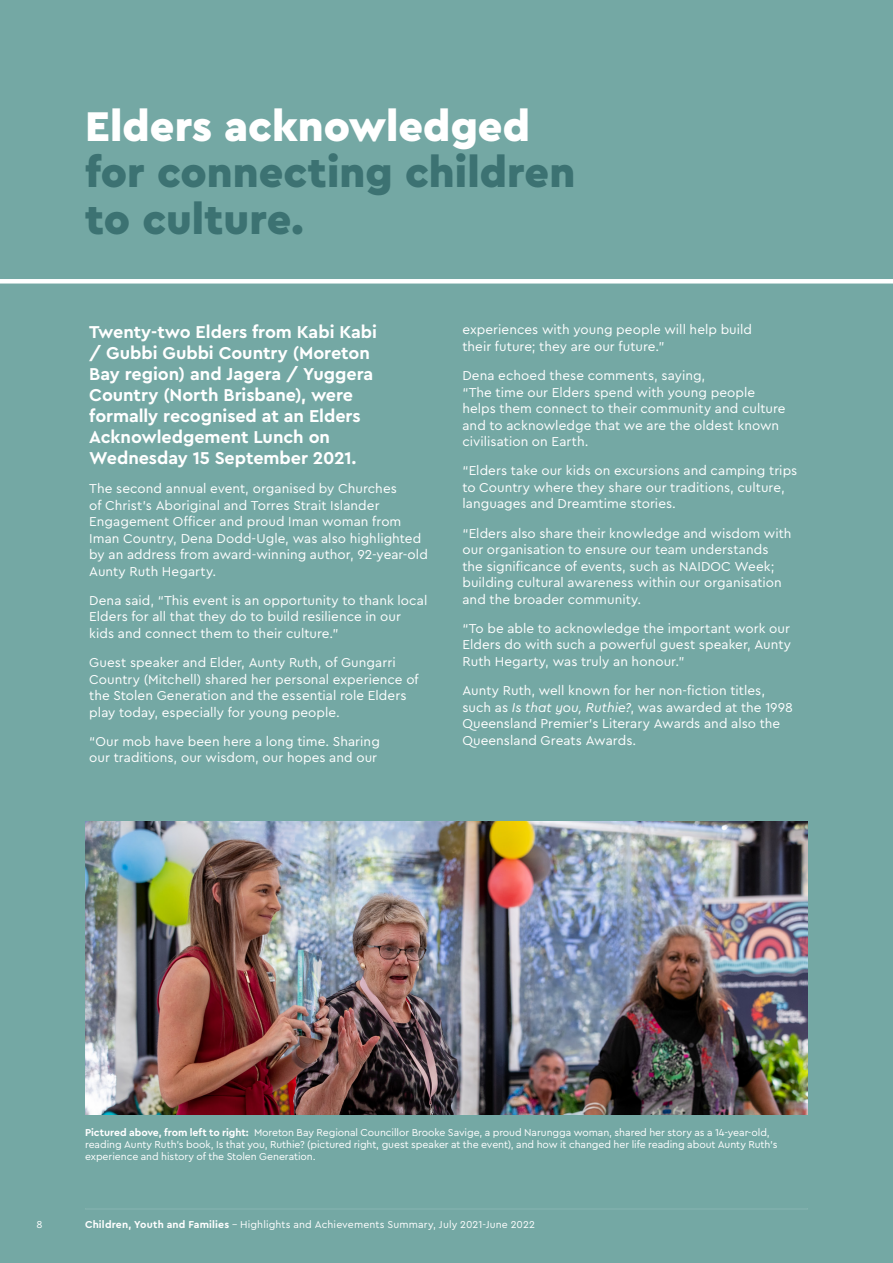
<style>
.page{position:relative;width:893px;height:1263px;background:#74a8a4}
.page>*{position:absolute;margin:0;border:0;box-sizing:border-box;transform-origin:0 0}
.Page_Headlines{font:900 43.5px/46.5px "Cera Pro";color:#3c7272}
.Small_Subheading{font:700 18px/21px "Cera Pro";letter-spacing:-.005em;color:#fff}
.Body_Copy{font:13.5px/16.5px "Cera Pro";letter-spacing:.005em;color:#fff}
.Captions{font:10.5px/12px "Cera Pro";letter-spacing:-.005em;color:#fff}
.s1{color:#fff}
.s2{font-style:italic}
.s3{font-weight:700}
</style>
<div class="page">
<img style="left:85px;top:821px;width:723px;height:294px">
<hr style="left:0;top:279px;width:893px;height:4px;background:#fff">
<p class="Page_Headlines" style="left:85px;top:101px;width:492px"><span class="s1">Elders acknowledged </span>for connecting children to culture.</p>
<p class="Small_Subheading" style="left:89px;top:321px;width:289px">Twenty-two Elders from Kabi Kabi / Gubbi Gubbi Country (Moreton<br>Bay region) and Jagera / Yuggera<br>Country (North Brisbane), were formally recognised at an Elders<br>Acknowledgement Lunch on<br>Wednesday 15 September 2021.</p>
<p class="Body_Copy" style="left:89px;top:480px;width:340px">The second annual event, organised by Churches<br>of Christ’s Aboriginal and Torres Strait Islander Engagement Officer and proud Iman woman from Iman Country, Dena Dodd-Ugle, was also highlighted by an address from award-winning author, 92-year-old Aunty Ruth Hegarty.</p>
<p class="Body_Copy" style="left:89px;top:591px;width:340px">Dena said, “This event is an opportunity to thank local<br>Elders for all that they do to build resilience in our kids and connect them to their culture.”</p>
<p class="Body_Copy" style="left:89px;top:654px;width:331px">Guest speaker and Elder, Aunty Ruth, of Gungarri Country (Mitchell) shared her personal experience of the Stolen Generation and the essential role Elders play today, especially for young people.</p>
<p class="Body_Copy" style="left:89px;top:732px;width:292px">“Our mob have been here a long time. Sharing our traditions, our wisdom, our hopes and our</p>
<p class="Body_Copy" style="left:462px;top:321px;width:291px">experiences with young people will help build their future; they are our future.”</p>
<p class="Body_Copy" style="left:462px;top:367px;width:325px">Dena echoed these comments, saying,<br>“The time our Elders spend with young people helps them connect to their community and culture and to acknowledge that we are the oldest known civilisation on Earth.</p>
<p class="Body_Copy" style="left:462px;top:462px;width:336px">“Elders take our kids on excursions and camping trips to Country where they share our traditions, culture, languages and Dreamtime stories.</p>
<p class="Body_Copy" style="left:462px;top:524px;width:331px">“Elders also share their knowledge and wisdom with our organisation to ensure our team understands the significance of events, such as NAIDOC Week; building cultural awareness within our organisation and the broader community.</p>
<p class="Body_Copy" style="left:462px;top:619px;width:330px;text-align:justify">“To be able to acknowledge the important work our Elders do with such a powerful guest speaker, Aunty Ruth Hegarty, was truly an honour.”</p>
<p class="Body_Copy" style="left:462px;top:682px;width:332px">Aunty Ruth, well known for her non-fiction titles, such as <span class="s2">Is that you, Ruthie?</span>, was awarded at the 1998<br>Queensland Premier’s Literary Awards and also the Queensland Greats Awards.</p>
<p class="Captions" style="left:85px;top:1126px;width:694px"><span class="s3">Pictured above, from left to right:</span> Moreton Bay Regional Councillor Brooke Savige, a proud Narungga woman, shared her story as a 14-year-old, reading Aunty Ruth’s book, Is that you, Ruthie? (pictured right, guest speaker at the event), and how it changed her life reading about Aunty Ruth’s experience and history of the Stolen Generation.</p>
<p class="Captions" style="left:36px;top:1218px;width:8px">8</p>
<p class="Captions" style="left:85px;top:1218px;width:451px"><span class="s3">Children, Youth and Families</span> – Highlights and Achievements Summary, July 2021-June 2022</p>
</div>
